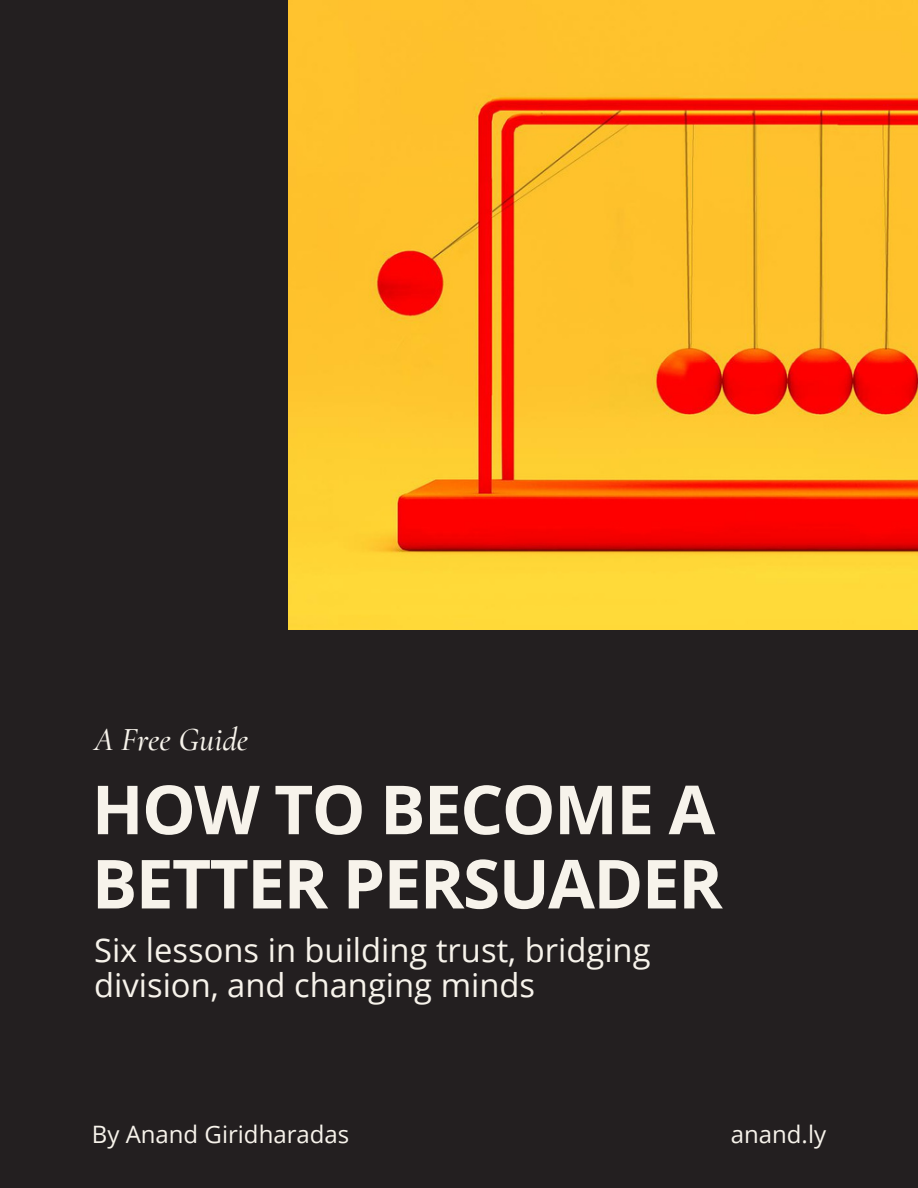
<style>
.page{position:relative;width:918px;height:1188px;background:#231f20}
.page>*{position:absolute;margin:0;border:0;box-sizing:border-box;transform-origin:0 0}
.t1{font:700 67.8px/74.2px "Open Sans";letter-spacing:-.025em;color:#f7f3eb}
.t2{font:32.7px/34.8px "Open Sans";color:#f7f3eb}
.t3{font:italic 500 32.55px "Cormorant Garamond";color:#f7f3eb}
.t4{font:24px "Open Sans";color:#f7f3eb}
</style>
<div class="page">
<img style="left:289px;top:0;width:629px;height:629px">
<p class="t3" style="left:94px;top:720px;width:156px">A Free Guide</p>
<h1 class="t1" style="left:92px;top:771px;width:633px">HOW TO BECOME A<br>BETTER PERSUADER</h1>
<p class="t2" style="left:94px;top:932px;width:558px">Six lessons in building trust, bridging division, and changing minds</p>
<p class="t4" style="left:92px;top:1118px;width:259px">By Anand Giridharadas</p>
<p class="t4" style="left:731px;top:1118px;width:97px">anand.ly</p>
</div>
